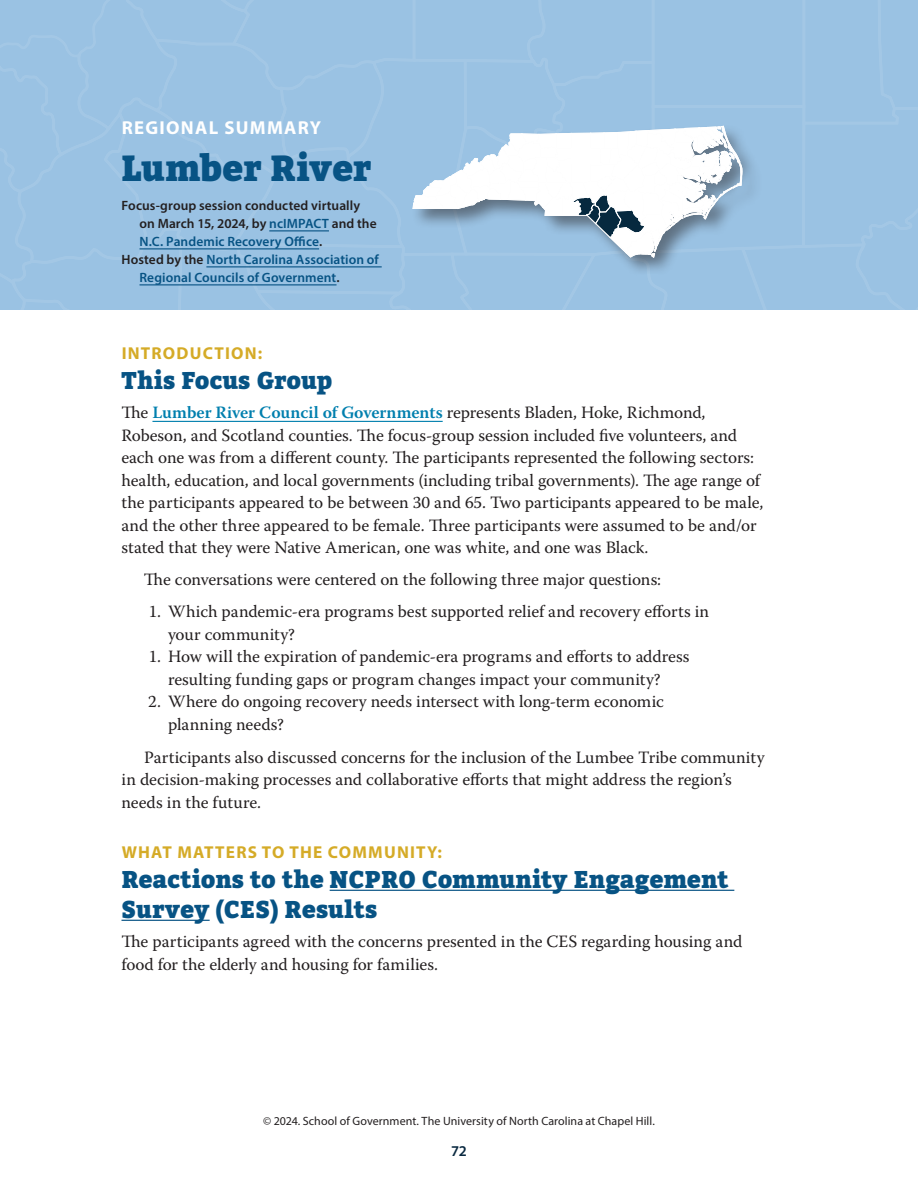
<style>
.page{position:relative;width:918px;height:1188px;background:#fff}
.page>*{position:absolute;margin:0;border:0;box-sizing:border-box;transform-origin:0 0}
.RS_Title{font:900 36px "Bitter";letter-spacing:-.005em;color:#075384}
.RS_A_head_-_stacked{font:900 24px/30px "Bitter";color:#075384}
.Regional_Summary_over_RS_title{font:700 18.75px "Myriad Pro";letter-spacing:.07em;color:#fff}
._01_BT__no_indent_before{font:17.25px/22.5px "Warnock Pro";letter-spacing:-.005em;color:#231f20}
._01_BT__indent_after{font:17.25px/22.5px "Warnock Pro";color:#231f20}
._01_BT__no_indent{font:17.25px/22.5px "Warnock Pro";letter-spacing:-.005em;color:#231f20}
._01_BT__indent_before{font:17.25px "Warnock Pro";letter-spacing:-.01em;color:#231f20}
.RS_A_head_-_stacked-2{font:700 17.25px "Myriad Pro";letter-spacing:.07em;color:#d5ab27}
.t1{font:600 15px "Myriad Pro";color:#092940}
.RS_Focus_Group_Date{font:600 13.5px/18px "Myriad Pro";letter-spacing:.005em;color:#231f20}
.RS_Conducted{font:600 13.5px/18px "Myriad Pro";letter-spacing:.005em;color:#075384}
.t2{font:12px "Myriad Pro";letter-spacing:.005em;color:#231f20}
.s1{color:#075384}
.s2{color:#231f20}
.s3{font-weight:600;color:#007fae}
</style>
<div class="page">
<hr style="left:152px;top:421px;width:291px;height:1px;background:#007fae">
<hr style="left:330px;top:890px;width:404px;height:1px;background:#075384">
<hr style="left:122px;top:920px;width:88px;height:1px;background:#075384">
<svg style="left:0;top:0;width:918px;height:310px;background:#a0c5e3"></svg>
<p class="Regional_Summary_over_RS_title" style="left:122px;top:116px;width:201px">REGIONAL SUMMARY</p>
<p class="RS_Title" style="left:122px;top:147px;width:251px">Lumber River</p>
<p class="RS_Focus_Group_Date" style="left:139px;top:196px;width:239px;text-indent:-18px">Focus-group session conducted virtually on March 15, 2024, by <span class="s1">ncIMPACT</span> and the<br><span class="s1">N.C. Pandemic Recovery Office</span>.</p>
<p class="RS_Conducted" style="left:139px;top:250px;width:241px;text-indent:-18px"><span class="s2">Hosted by the</span> North Carolina Association of<br>Regional Councils of Government<span class="s2">.</span></p>
<p class="RS_A_head_-_stacked-2" style="left:122px;top:342px;width:142px">INTRODUCTION:</p>
<p class="RS_A_head_-_stacked" style="left:121px;top:366px;width:212px">This Focus Group</p>
<p class="_01_BT__no_indent_before" style="left:122px;top:401px;width:643px">The <span class="s3">Lumber River Council of Governments</span> represents Bladen, Hoke, Richmond, Robeson, and Scotland counties. The focus-group session included five volunteers, and each one was from a different county. The participants represented the following sectors: health, education, and local governments (including tribal governments). The age range of the participants appeared to be between 30 and 65. Two participants appeared to be male, and the other three appeared to be female. Three participants were assumed to be and/or stated that they were Native American, one was white, and one was Black.</p>
<p class="_01_BT__indent_before" style="left:144px;top:569px;width:519px">The conversations were centered on the following three major questions:</p>
<p class="_01_BT__no_indent_before" style="left:168px;top:600px;width:543px;text-indent:-19px">1. Which pandemic-era programs best supported relief and recovery efforts in your community?</p>
<p class="_01_BT__no_indent_before" style="left:149px;top:645px;width:542px;text-align:center">1. How will the expiration of pandemic-era programs and efforts to address resulting funding gaps or program changes impact your community?</p>
<p class="_01_BT__no_indent_before" style="left:168px;top:690px;width:497px;text-indent:-20px">2. Where do ongoing recovery needs intersect with long-term economic planning needs?</p>
<p class="_01_BT__indent_after" style="left:122px;top:745px;width:645px;text-indent:22px">Participants also discussed concerns for the inclusion of the Lumbee Tribe community in decision-making processes and collaborative efforts that might address the region’s needs in the future.</p>
<p class="RS_A_head_-_stacked-2" style="left:122px;top:841px;width:322px">WHAT MATTERS TO THE COMMUNITY:</p>
<p class="RS_A_head_-_stacked" style="left:121px;top:865px;width:609px">Reactions to the NCPRO Community Engagement<br>Survey (CES) Results</p>
<p class="_01_BT__no_indent" style="left:122px;top:930px;width:622px">The participants agreed with the concerns presented in the CES regarding housing and food for the elderly and housing for families.</p>
<p class="t2" style="left:263px;top:1114px;width:393px">© 2024. School of Government. The University of North Carolina at Chapel Hill.</p>
<p class="t1" style="left:451px;top:1141px;width:17px">72</p>
</div>
